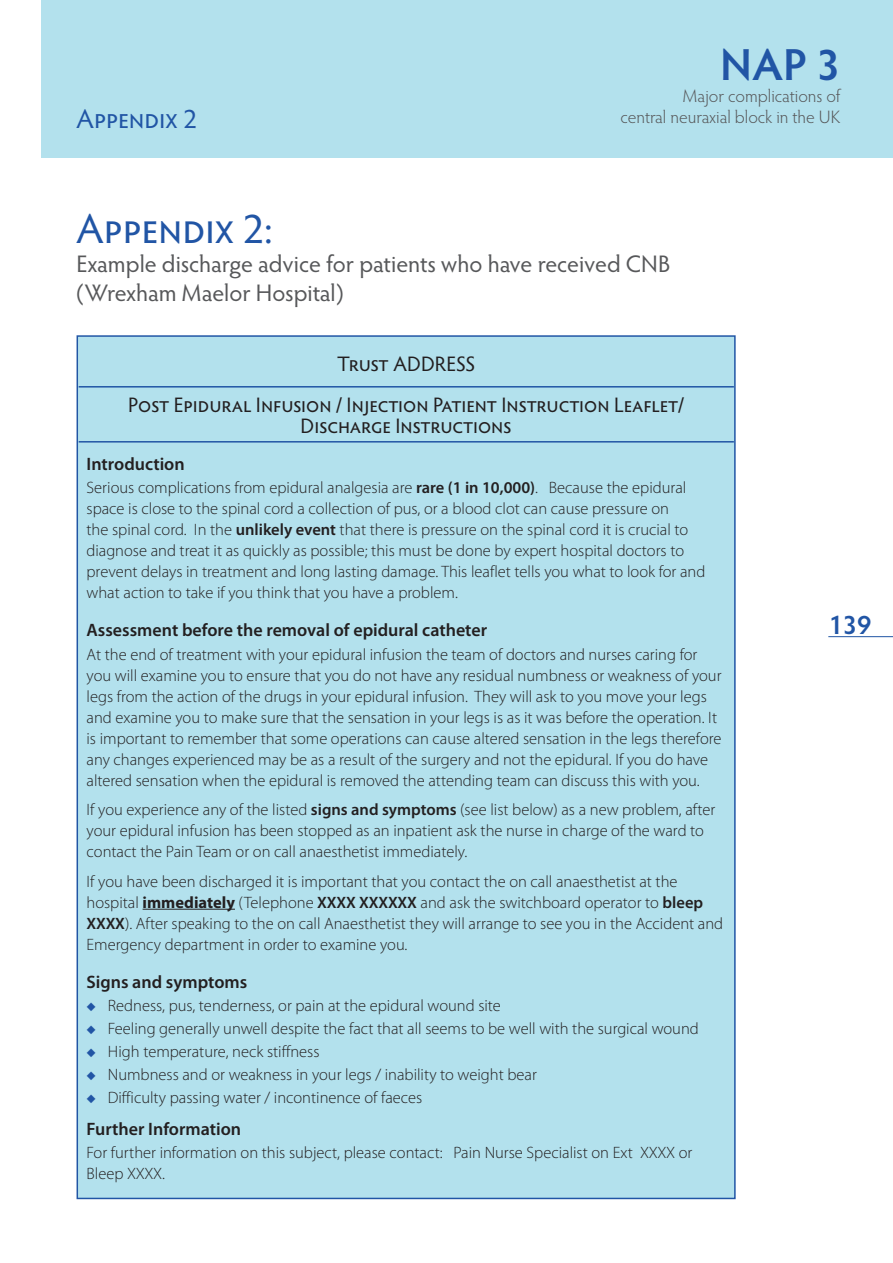
<style>
.page{position:relative;width:893px;height:1263px;background:#fff}
.page>*{position:absolute;margin:0;border:0;box-sizing:border-box;transform-origin:0 0}
.t1{font:600 45px "Hypatia Sans Pro";color:#2155a5}
.t2{font:42px "Hypatia Sans Pro";color:#2155a5}
.t3{font:27px "Hypatia Sans Pro";color:#2155a5}
.t4{font:600 27px "Hypatia Sans Pro";color:#2155a5}
.t5{font:24px/28.8px "Hypatia Sans Pro";letter-spacing:.005em;color:#57585a}
.t6{font:21px/40.3px "Hypatia Sans Pro";letter-spacing:-.005em;color:#231f20;text-align:center}
.t7{font:600 18px "Myriad Pro";color:#231f20}
.t8{font:300 18px/21.6px "Hypatia Sans Pro";color:#57585a;text-align:right}
.t9{font:300 16.5px/21px "Myriad Pro";color:#231f20}
.s1{font-weight:600}
.s2{font-weight:700}
.s3{color:#2155a5}
</style>
<div class="page">
<div style="left:41px;top:0;width:852px;height:157px;background:#b3e1ed"></div>
<hr style="left:828px;top:636px;width:65px;height:1px;background:#2155a5">
<div style="left:77px;top:336px;width:658px;height:862px;background:#b3e1ed"></div>
<hr style="left:143px;top:909px;width:92px;height:1px;background:#231f20">
<svg style="left:79px;top:387px;width:655px;height:1px"></svg>
<hr style="left:79px;top:386px;width:655px;height:1px;background:#2155a5">
<hr style="left:79px;top:441px;width:655px;height:2px;background:#2155a5">
<h3 class="t3" style="left:77px;top:100px;width:122px">Appendix 2</h3>
<h1 class="t1" style="left:720px;top:34px;width:122px">NAP 3</h1>
<p class="t8" style="left:621px;top:84px;width:221px">Major complications of<br>central neuraxial block in the UK</p>
<h2 class="t2" style="left:77px;top:201px;width:198px">Appendix 2:</h2>
<h3 class="t5" style="left:77px;top:249px;width:595px">Example discharge advice for patients who have received CNB (Wrexham Maelor Hospital)</h3>
<p class="t6" style="left:128px;top:343px;width:557px">Trust ADDRESS<br>Post Epidural Infusion / Injection Patient Instruction Leaflet/</p>
<p class="t6" style="left:301px;top:404px;width:213px">Discharge Instructions</p>
<p class="t7" style="left:87px;top:453px;width:100px">Introduction</p>
<p class="t9" style="left:87px;top:477px;width:620px">Serious complications from epidural analgesia are <span class="s1">rare (1 in 10,000)</span>. Because the epidural space is close to the spinal cord a collection of pus, or a blood clot can cause pressure on<br>the spinal cord. In the <span class="s1">unlikely event</span> that there is pressure on the spinal cord it is crucial to diagnose and treat it as quickly as possible; this must be done by expert hospital doctors to prevent delays in treatment and long lasting damage. This leaflet tells you what to look for and what action to take if you think that you have a problem.</p>
<p class="t7" style="left:87px;top:619px;width:402px">Assessment before the removal of epidural catheter</p>
<p class="t9" style="left:87px;top:643px;width:636px">At the end of treatment with your epidural infusion the team of doctors and nurses caring for you will examine you to ensure that you do not have any residual numbness or weakness of your legs from the action of the drugs in your epidural infusion. They will ask to you move your legs and examine you to make sure that the sensation in your legs is as it was before the operation. It is important to remember that some operations can cause altered sensation in the legs therefore any changes experienced may be as a result of the surgery and not the epidural. If you do have altered sensation when the epidural is removed the attending team can discuss this with you.</p>
<p class="t9" style="left:87px;top:799px;width:630px">If you experience any of the listed <span class="s1">signs and symptoms</span> (see list below) as a new problem, after your epidural infusion has been stopped as an inpatient ask the nurse in charge of the ward to contact the Pain Team or on call anaesthetist immediately.</p>
<p class="t9" style="left:87px;top:870px;width:638px">If you have been discharged it is important that you contact the on call anaesthetist at the hospital <span class="s2">immediately</span> (Telephone <span class="s1">XXXX XXXXXX</span> and ask the switchboard operator to <span class="s1">bleep XXXX</span>). After speaking to the on call Anaesthetist they will arrange to see you in the Accident and Emergency department in order to examine you.</p>
<p class="t7" style="left:87px;top:970px;width:162px">Signs and symptoms</p>
<p class="t9" style="left:87px;top:994px;width:416px"><span class="s3">◆</span> Redness, pus, tenderness, or pain at the epidural wound site</p>
<p class="t9" style="left:87px;top:1018px;width:614px"><span class="s3">◆</span> Feeling generally unwell despite the fact that all seems to be well with the surgical wound</p>
<p class="t9" style="left:87px;top:1041px;width:234px"><span class="s3">◆</span> High temperature, neck stiffness</p>
<p class="t9" style="left:87px;top:1064px;width:452px"><span class="s3">◆</span> Numbness and or weakness in your legs / inability to weight bear</p>
<p class="t9" style="left:87px;top:1087px;width:337px"><span class="s3">◆</span> Difficulty passing water / incontinence of faeces</p>
<p class="t7" style="left:87px;top:1117px;width:156px">Further Information</p>
<p class="t9" style="left:87px;top:1142px;width:607px">For further information on this subject, please contact: Pain Nurse Specialist on Ext XXXX or<br>Bleep XXXX.</p>
<h3 class="t4" style="left:828px;top:606px;width:45px">139</h3>
</div>
